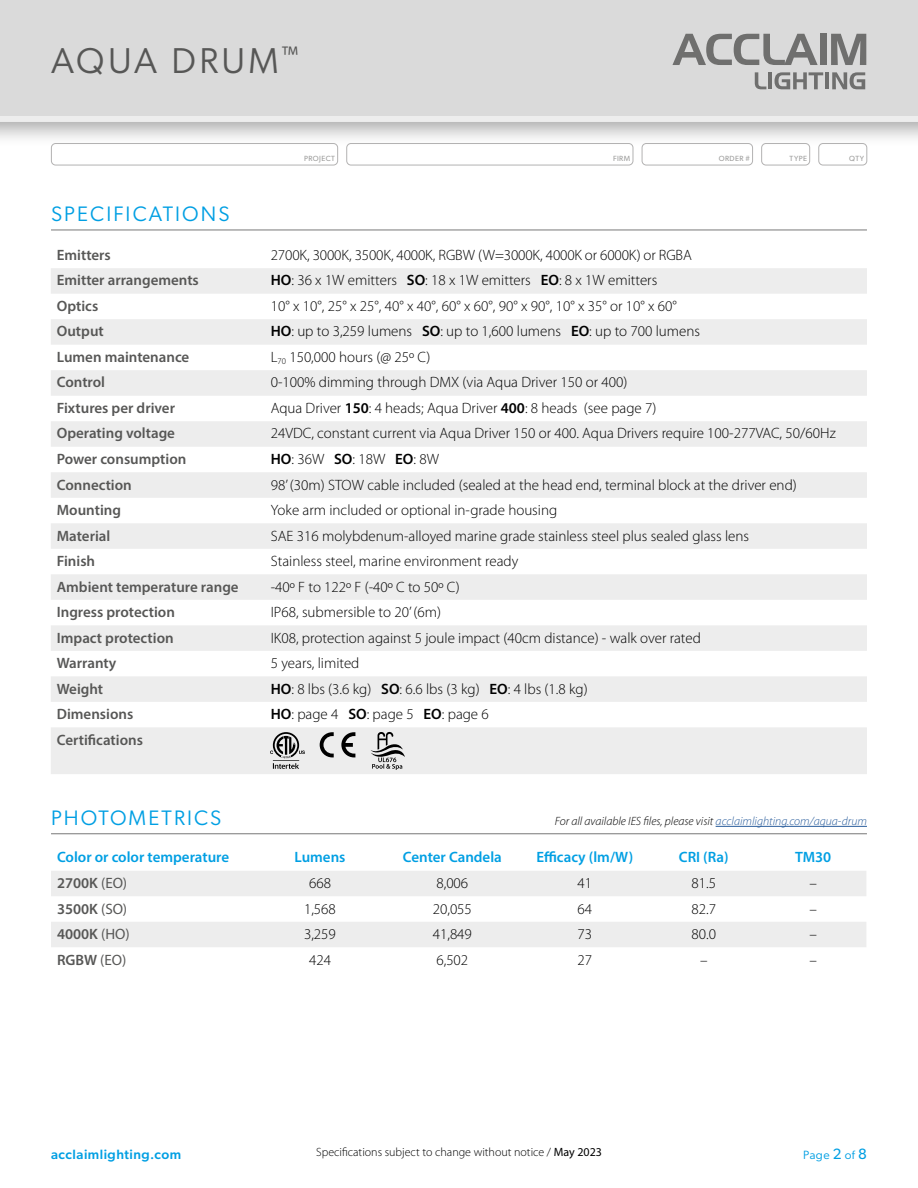
<style>
.page{position:relative;width:918px;height:1188px;background:#fff}
.page>*{position:absolute;margin:0;border:0;box-sizing:border-box;transform-origin:0 0}
.t1{font:36px "Gibson";letter-spacing:.095em;color:#575756}
.Head_1{font:21px "Gibson";letter-spacing:.1em;color:#009fe3}
.Specifcations_-_body{font:300 15px "Myriad Pro";color:#000}
.Specifications_-_row{font:600 15px "Myriad Pro";color:#575756}
.Photometrics_-_colum{font:600 15px "Myriad Pro";color:#009fe3}
.Photometrics_-_body{font:300 15px "Myriad Pro";color:#000}
.Photometrics_-_row_h{font:600 15px "Myriad Pro";color:#575756}
.t2{font:500 13.5px "Gibson";letter-spacing:.04em;color:#009fe3}
.t3{font:italic 300 12px "Myriad Pro";color:#000}
.t4{font:300 12px "Myriad Pro";color:#000}
.t5{font:12px "Gibson";letter-spacing:.045em;color:#009fe3}
.t6{font:7.5px "Gibson";letter-spacing:.055em;color:#9d9d9c}
.s1{font-weight:600}
.s2{font-weight:400}
.s3{color:#275b9b}
.s4{font-size:15px}
</style>
<div class="page">
<div style="left:0;top:0;width:918px;height:147px;background:#000;opacity:.35"></div>
<div style="left:0;top:0;width:918px;height:122px;background:#dadada"></div>
<svg style="left:672px;top:34px;width:146px;height:31px;background:#acacac"></svg>
<div style="left:820px;top:34px;width:7px;height:31px;background:#6f6f6e"></div>
<svg style="left:831px;top:34px;width:35px;height:31px"></svg>
<svg style="left:755px;top:72px;width:11px;height:17px"></svg>
<hr style="left:768px;top:72px;width:4px;height:17px;background:#6f6f6e">
<svg style="left:775px;top:72px;width:48px;height:17px"></svg>
<hr style="left:825px;top:72px;width:4px;height:17px;background:#6f6f6e">
<svg style="left:832px;top:72px;width:33px;height:17px"></svg>
<div style="left:51px;top:143px;width:287px;height:22px;border:1px solid #b3b2b2;border-radius:4px"></div>
<div style="left:346px;top:143px;width:287px;height:22px;border:1px solid #b3b2b2;border-radius:4px"></div>
<div style="left:642px;top:143px;width:111px;height:22px;border:1px solid #b3b2b2;border-radius:4px"></div>
<div style="left:761px;top:143px;width:49px;height:22px;border:1px solid #b3b2b2;border-radius:4px"></div>
<div style="left:818px;top:143px;width:49px;height:22px;border:1px solid #b3b2b2;border-radius:4px"></div>
<hr style="left:51px;top:229px;width:816px;height:2px;background:#878787">
<svg style="left:51px;top:268px;width:816px;height:506px;fill:#ededed"></svg>
<hr style="left:51px;top:833px;width:816px;height:1px;background:#878787">
<svg style="left:51px;top:871px;width:815px;height:76px;fill:#ededed"></svg>
<hr style="left:716px;top:826px;width:151px;height:1px;background:#275b9b">
<svg style="left:320px;top:732px;width:14px;height:25px"></svg>
<svg style="left:341px;top:732px;width:14px;height:25px"></svg>
<svg style="left:270px;top:732px;width:35px;height:37px"></svg>
<svg style="left:370px;top:732px;width:35px;height:38px"></svg>
<h1 class="t1" style="left:51px;top:39px;width:249px">AQUA DRUM<sup>™</sup></h1>
<p class="t6" style="left:304px;top:154px;width:32px">PROJECT</p>
<p class="t6" style="left:613px;top:154px;width:19px">FIRM</p>
<p class="t6" style="left:719px;top:154px;width:33px">ORDER #</p>
<p class="t6" style="left:790px;top:154px;width:19px">TYPE</p>
<p class="t6" style="left:849px;top:154px;width:16px">QTY</p>
<p class="Head_1" style="left:51px;top:201px;width:180px">SPECIFICATIONS</p>
<p class="Specifications_-_row" style="left:57px;top:245px;width:56px">Emitters</p>
<p class="Specifcations_-_body" style="left:271px;top:247px;width:423px">2700K, 3000K, 3500K, 4000K, RGBW (W=3000K, 4000K or 6000K) or RGBA</p>
<p class="Specifications_-_row" style="left:57px;top:271px;width:144px">Emitter arrangements</p>
<p class="Specifcations_-_body" style="left:271px;top:272px;width:388px"><span class="s1">HO</span>: 36 x 1W emitters <span class="s1">SO</span>: 18 x 1W emitters <span class="s1">EO</span>: 8 x 1W emitters</p>
<p class="Specifications_-_row" style="left:57px;top:296px;width:43px">Optics</p>
<p class="Specifcations_-_body" style="left:271px;top:298px;width:408px">10° x 10°, 25° x 25°, 40° x 40°, 60° x 60°, 90° x 90°, 10° x 35° or 10° x 60°</p>
<p class="Specifications_-_row" style="left:57px;top:322px;width:48px">Output</p>
<p class="Specifcations_-_body" style="left:271px;top:323px;width:431px"><span class="s1">HO</span>: up to 3,259 lumens <span class="s1">SO</span>: up to 1,600 lumens <span class="s1">EO</span>: up to 700 lumens</p>
<p class="Specifications_-_row" style="left:57px;top:347px;width:134px">Lumen maintenance</p>
<p class="Specifcations_-_body" style="left:271px;top:349px;width:161px">L<sub>70</sub> 150,000 hours (@ 25º C)</p>
<p class="Specifications_-_row" style="left:57px;top:373px;width:50px">Control</p>
<p class="Specifcations_-_body" style="left:271px;top:374px;width:358px">0-100% dimming through DMX (via Aqua Driver 150 or 400)</p>
<p class="Specifications_-_row" style="left:57px;top:398px;width:120px">Fixtures per driver</p>
<p class="Specifcations_-_body" style="left:271px;top:400px;width:387px">Aqua Driver <span class="s1">150</span>: 4 heads; Aqua Driver <span class="s1">400</span>: 8 heads (see page 7)</p>
<p class="Specifications_-_row" style="left:57px;top:424px;width:120px">Operating voltage</p>
<p class="Specifcations_-_body" style="left:271px;top:425px;width:566px">24VDC, constant current via Aqua Driver 150 or 400. Aqua Drivers require 100-277VAC, 50/60Hz</p>
<p class="Specifications_-_row" style="left:57px;top:449px;width:131px">Power consumption</p>
<p class="Specifcations_-_body" style="left:271px;top:451px;width:170px"><span class="s1">HO</span>: 36W <span class="s1">SO</span>: 18W <span class="s1">EO</span>: 8W</p>
<p class="Specifications_-_row" style="left:57px;top:475px;width:77px">Connection</p>
<p class="Specifcations_-_body" style="left:271px;top:476px;width:527px">98’ (30m) STOW cable included (sealed at the head end, terminal block at the driver end)</p>
<p class="Specifications_-_row" style="left:57px;top:500px;width:66px">Mounting</p>
<p class="Specifcations_-_body" style="left:271px;top:502px;width:288px">Yoke arm included or optional in-grade housing</p>
<p class="Specifications_-_row" style="left:57px;top:526px;width:55px">Material</p>
<p class="Specifcations_-_body" style="left:271px;top:527px;width:480px">SAE 316 molybdenum-alloyed marine grade stainless steel plus sealed glass lens</p>
<p class="Specifications_-_row" style="left:57px;top:551px;width:40px">Finish</p>
<p class="Specifcations_-_body" style="left:271px;top:553px;width:249px">Stainless steel, marine environment ready</p>
<p class="Specifications_-_row" style="left:57px;top:577px;width:183px">Ambient temperature range</p>
<p class="Specifcations_-_body" style="left:271px;top:578px;width:190px">-40º F to 122º F (-40º C to 50º C)</p>
<p class="Specifications_-_row" style="left:57px;top:602px;width:120px">Ingress protection</p>
<p class="Specifcations_-_body" style="left:271px;top:604px;width:172px">IP68, submersible to 20’ (6m)</p>
<p class="Specifications_-_row" style="left:57px;top:628px;width:118px">Impact protection</p>
<p class="Specifcations_-_body" style="left:271px;top:629px;width:432px">IK08, protection against 5 joule impact (40cm distance) - walk over rated</p>
<p class="Specifications_-_row" style="left:57px;top:654px;width:61px">Warranty</p>
<p class="Specifcations_-_body" style="left:271px;top:655px;width:90px">5 years, limited</p>
<p class="Specifications_-_row" style="left:57px;top:679px;width:48px">Weight</p>
<p class="Specifcations_-_body" style="left:271px;top:680px;width:318px"><span class="s1">HO</span>: 8 lbs (3.6 kg) <span class="s1">SO</span>: 6.6 lbs (3 kg) <span class="s1">EO</span>: 4 lbs (1.8 kg)</p>
<p class="Specifications_-_row" style="left:57px;top:705px;width:78px">Dimensions</p>
<p class="Specifcations_-_body" style="left:271px;top:706px;width:220px"><span class="s1">HO</span>: page 4 <span class="s1">SO</span>: page 5 <span class="s1">EO</span>: page 6</p>
<p class="Specifications_-_row" style="left:57px;top:730px;width:88px">Certifications</p>
<p class="Head_1" style="left:51px;top:805px;width:172px">PHOTOMETRICS</p>
<p class="Photometrics_-_colum" style="left:57px;top:848px;width:174px">Color or color temperature</p>
<p class="Photometrics_-_colum" style="left:294px;top:848px;width:53px">Lumens</p>
<p class="Photometrics_-_colum" style="left:403px;top:848px;width:100px">Center Candela</p>
<p class="Photometrics_-_colum" style="left:536px;top:848px;width:98px">Efficacy (lm/W)</p>
<p class="Photometrics_-_colum" style="left:679px;top:848px;width:51px">CRI (Ra)</p>
<p class="Photometrics_-_colum" style="left:795px;top:848px;width:38px">TM30</p>
<p class="Photometrics_-_row_h" style="left:57px;top:873px;width:72px">2700K <span class="s2">(EO)</span></p>
<p class="Photometrics_-_body" style="left:309px;top:875px;width:23px">668</p>
<p class="Photometrics_-_body" style="left:436px;top:875px;width:33px">8,006</p>
<p class="Photometrics_-_body" style="left:578px;top:875px;width:16px">41</p>
<p class="Photometrics_-_body" style="left:691px;top:875px;width:26px">81.5</p>
<p class="Photometrics_-_body" style="left:809px;top:875px;width:9px">–</p>
<p class="Photometrics_-_row_h" style="left:57px;top:899px;width:72px">3500K <span class="s2">(SO)</span></p>
<p class="Photometrics_-_body" style="left:304px;top:900px;width:33px">1,568</p>
<p class="Photometrics_-_body" style="left:433px;top:900px;width:41px">20,055</p>
<p class="Photometrics_-_body" style="left:578px;top:900px;width:16px">64</p>
<p class="Photometrics_-_body" style="left:691px;top:900px;width:26px">82.7</p>
<p class="Photometrics_-_body" style="left:809px;top:900px;width:9px">–</p>
<p class="Photometrics_-_row_h" style="left:57px;top:924px;width:74px">4000K <span class="s2">(HO)</span></p>
<p class="Photometrics_-_body" style="left:304px;top:926px;width:33px">3,259</p>
<p class="Photometrics_-_body" style="left:433px;top:926px;width:41px">41,849</p>
<p class="Photometrics_-_body" style="left:578px;top:926px;width:16px">73</p>
<p class="Photometrics_-_body" style="left:691px;top:926px;width:26px">80.0</p>
<p class="Photometrics_-_body" style="left:809px;top:926px;width:9px">–</p>
<p class="Photometrics_-_row_h" style="left:57px;top:950px;width:71px">RGBW <span class="s2">(EO)</span></p>
<p class="Photometrics_-_body" style="left:309px;top:951px;width:23px">424</p>
<p class="Photometrics_-_body" style="left:436px;top:951px;width:33px">6,502</p>
<p class="Photometrics_-_body" style="left:578px;top:951px;width:16px">27</p>
<p class="Photometrics_-_body" style="left:700px;top:951px;width:9px">–</p>
<p class="Photometrics_-_body" style="left:809px;top:951px;width:9px">–</p>
<p class="t3" style="left:555px;top:815px;width:314px">For all available IES files, please visit <span class="s3">acclaimlighting.com/aqua-drum</span></p>
<p class="t4" style="left:316px;top:1145px;width:287px">Specifications subject to change without notice / <span class="s2">May 2023</span></p>
<p class="t2" style="left:51px;top:1146px;width:132px">acclaimlighting.com</p>
<p class="t5" style="left:803px;top:1147px;width:65px">Page <span class="s4">2</span> of <span class="s4">8</span></p>
</div>
